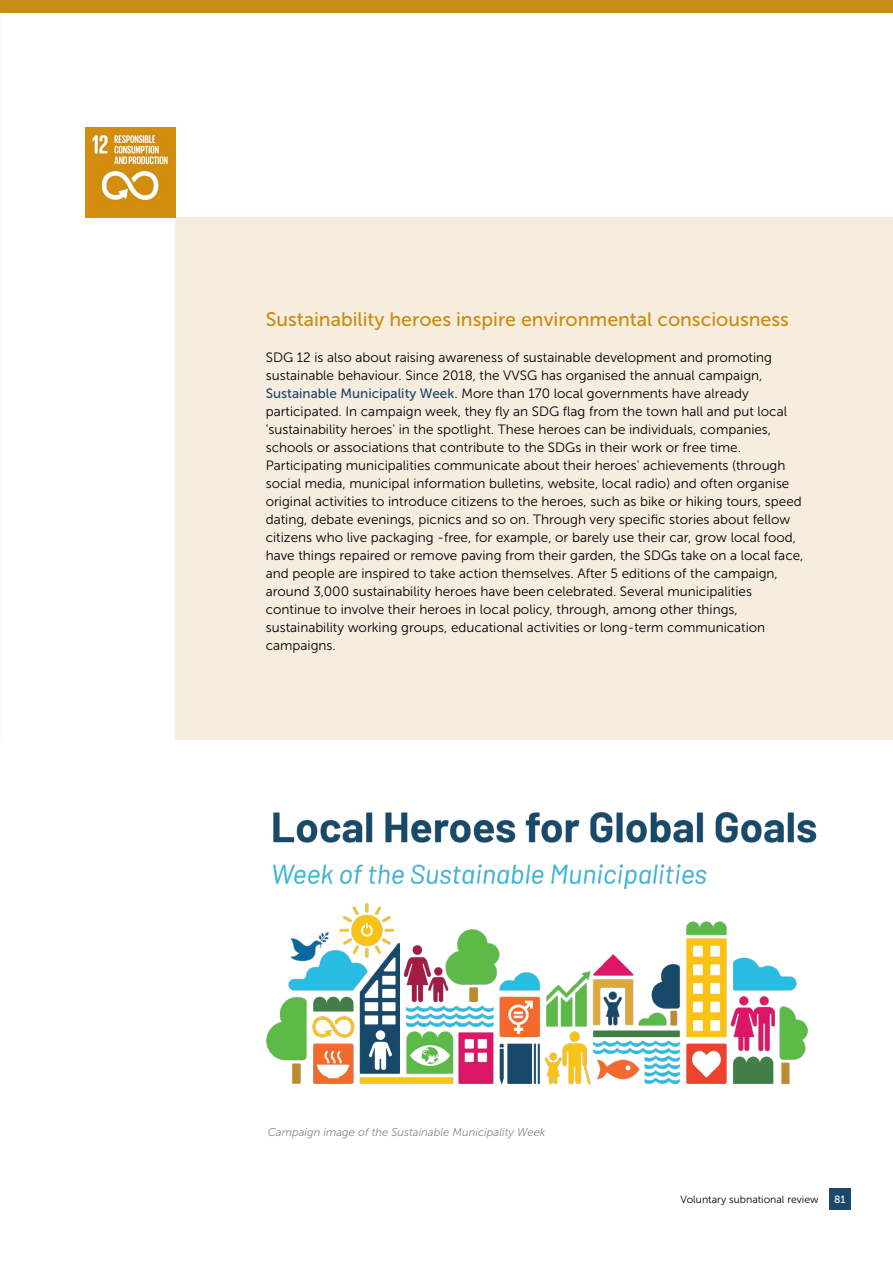
<style>
.page{position:relative;width:893px;height:1263px;background:#fff}
.page>*{position:absolute;margin:0;border:0;box-sizing:border-box;transform-origin:0 0}
.t1{font:19.5px "Museo Sans 500";color:#c58d13}
.t2{font:13.5px/18px "Museo Sans 300";color:#000}
.t3{font:italic 11.25px "Museo Sans 300";color:#878787}
.t4{font:10.5px "Museo Sans 300";color:#000}
.t5{font:10.5px "Museo Sans 500";color:#fff}
.s1{font-family:"Museo Sans 500";color:#1d466b}
</style>
<div class="page">
<div style="left:175px;top:218px;width:718px;height:522px;background:#f7edde"></div>
<img style="left:266px;top:812px;width:551px;height:273px">
<img style="left:85px;top:127px;width:90px;height:91px">
<div style="left:0;top:0;width:893px;height:13px;background:#c58d13"></div>
<div style="left:829px;top:1189px;width:21px;height:21px;background:#1d466b"></div>
<h1 class="t1" style="left:266px;top:308px;width:525px">Sustainability heroes inspire environmental consciousness</h1>
<p class="t2" style="left:266px;top:348px;width:539px">SDG 12 is also about raising awareness of sustainable development and promoting sustainable behaviour. Since 2018, the VVSG has organised the annual campaign, <span class="s1">Sustainable Municipality Week</span>. More than 170 local governments have already participated. In campaign week, they fly an SDG flag from the town hall and put local 'sustainability heroes' in the spotlight. These heroes can be individuals, companies, schools or associations that contribute to the SDGs in their work or free time.<br>Participating municipalities communicate about their heroes' achievements (through social media, municipal information bulletins, website, local radio) and often organise original activities to introduce citizens to the heroes, such as bike or hiking tours, speed dating, debate evenings, picnics and so on. Through very specific stories about fellow citizens who live packaging -free, for example, or barely use their car, grow local food, have things repaired or remove paving from their garden, the SDGs take on a local face, and people are inspired to take action themselves. After 5 editions of the campaign, around 3,000 sustainability heroes have been celebrated. Several municipalities continue to involve their heroes in local policy, through, among other things, sustainability working groups, educational activities or long-term communication campaigns.</p>
<p class="t3" style="left:268px;top:1126px;width:279px">Campaign image of the Sustainable Municipality Week</p>
<p class="t4" style="left:681px;top:1194px;width:139px">Voluntary subnational review</p>
<p class="t5" style="left:834px;top:1194px;width:13px">81</p>
</div>
